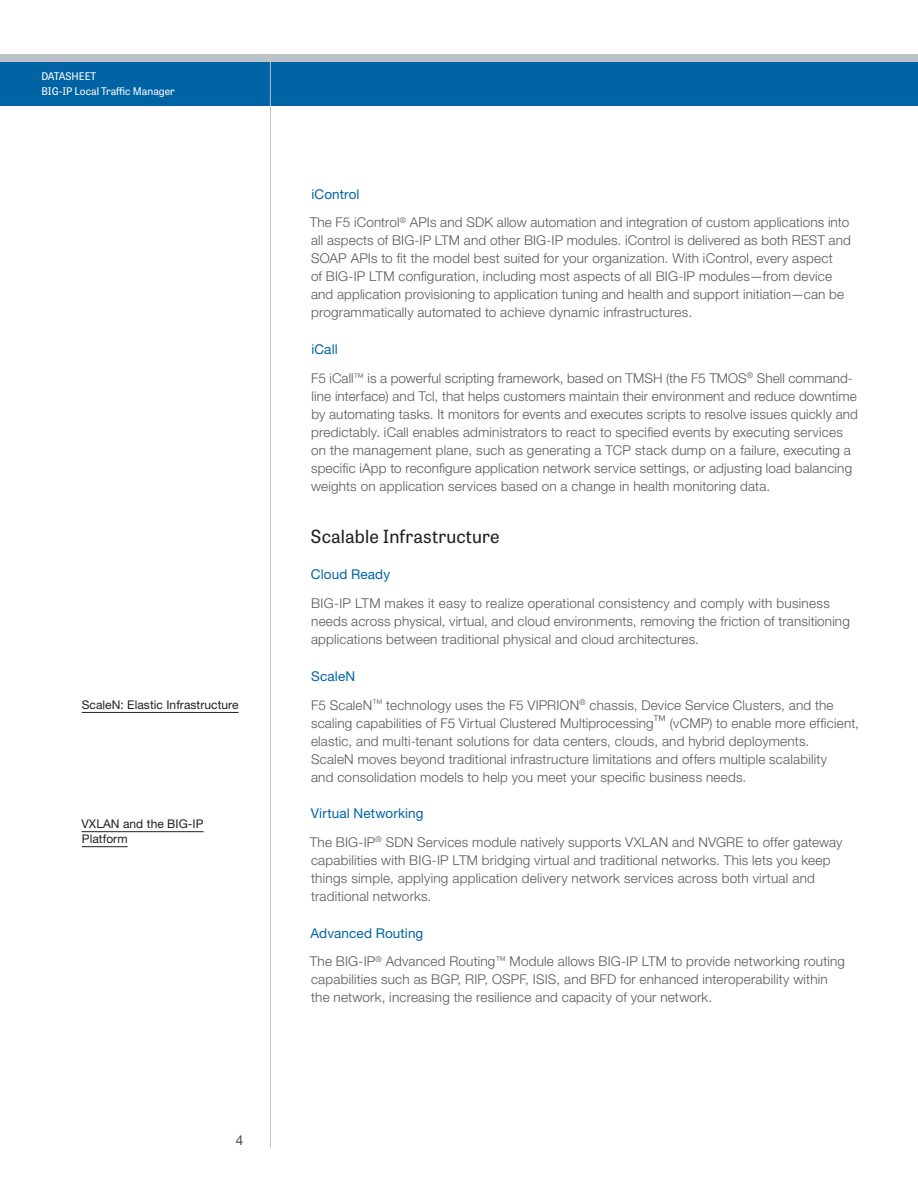
<style>
.page{position:relative;width:918px;height:1188px;background:#fff}
.page>*{position:absolute;margin:0;border:0;box-sizing:border-box;transform-origin:0 0}
.DS_subhead_black{font:18px "Tablet Gothic";letter-spacing:.01em;color:#231f20}
.DS_body_copy{font:300 13.5px/18px "Helvetica Neue LT Std";letter-spacing:.015em;color:#57585a}
.DS_sub_subhead_blue{font:13.5px "Helvetica Neue LT Std";letter-spacing:.01em;color:#0063a4}
.t1{font:13.5px "Helvetica Neue LT Std";color:#3e444f}
.WP-Image_Description{font:12px/15px "Helvetica Neue LT Std";letter-spacing:.005em;color:#231f20}
.t2{font:10.5px/15px "Tablet Gothic";color:#fff}
</style>
<div class="page">
<hr style="left:270px;top:105px;width:1px;height:1043px;background:#bdc1c8">
<div style="left:0;top:56px;width:918px;height:50px;background:#0063a4"></div>
<div style="left:0;top:54px;width:918px;height:7px;background:#bdc1c8"></div>
<hr style="left:270px;top:54px;width:1px;height:52px;background:#bdc1c8">
<hr style="left:82px;top:712px;width:157px;height:1px;background:#231f20">
<hr style="left:82px;top:831px;width:122px;height:1px;background:#231f20">
<hr style="left:82px;top:846px;width:46px;height:1px;background:#231f20">
<p class="t2" style="left:41px;top:68px;width:135px">DATASHEET<br>BIG-IP Local Traffic Manager</p>
<p class="WP-Image_Description" style="left:82px;top:697px;width:158px">ScaleN: Elastic Infrastructure</p>
<p class="WP-Image_Description" style="left:82px;top:816px;width:124px">VXLAN and the BIG-IP<br>Platform</p>
<p class="t1" style="left:236px;top:1132px;width:9px">4</p>
<p class="DS_sub_subhead_blue" style="left:311px;top:186px;width:50px">iControl</p>
<p class="DS_body_copy" style="left:310px;top:213px;width:543px">The F5 iControl<sup>®</sup> APIs and SDK allow automation and integration of custom applications into all aspects of BIG-IP LTM and other BIG-IP modules. iControl is delivered as both REST and SOAP APIs to fit the model best suited for your organization. With iControl, every aspect<br>of BIG-IP LTM configuration, including most aspects of all BIG-IP modules—from device and application provisioning to application tuning and health and support initiation—can be programmatically automated to achieve dynamic infrastructures.</p>
<p class="DS_sub_subhead_blue" style="left:311px;top:341px;width:28px">iCall</p>
<p class="DS_body_copy" style="left:311px;top:369px;width:548px">F5 iCall<sup>™</sup> is a powerful scripting framework, based on TMSH (the F5 TMOS<sup>®</sup> Shell command&shy;line interface) and Tcl, that helps customers maintain their environment and reduce downtime by automating tasks. It monitors for events and executes scripts to resolve issues quickly and predictably. iCall enables administrators to react to specified events by executing services on the management plane, such as generating a TCP stack dump on a failure, executing a specific iApp to reconfigure application network service settings, or adjusting load balancing weights on application services based on a change in health monitoring data.</p>
<p class="DS_subhead_black" style="left:311px;top:524px;width:190px">Scalable Infrastructure</p>
<p class="DS_sub_subhead_blue" style="left:311px;top:566px;width:81px">Cloud Ready</p>
<p class="DS_body_copy" style="left:311px;top:594px;width:540px">BIG-IP LTM makes it easy to realize operational consistency and comply with business needs across physical, virtual, and cloud environments, removing the friction of transitioning applications between traditional physical and cloud architectures.</p>
<p class="DS_sub_subhead_blue" style="left:311px;top:668px;width:46px">ScaleN</p>
<p class="DS_body_copy" style="left:311px;top:695px;width:549px">F5 ScaleN<sup>™</sup> technology uses the F5 VIPRION<sup>®</sup> chassis, Device Service Clusters, and the scaling capabilities of F5 Virtual Clustered Multiprocessing™ (vCMP) to enable more efficient, elastic, and multi-tenant solutions for data centers, clouds, and hybrid deployments.<br>ScaleN moves beyond traditional infrastructure limitations and offers multiple scalability<br>and consolidation models to help you meet your specific business needs.</p>
<p class="DS_sub_subhead_blue" style="left:311px;top:805px;width:114px">Virtual Networking</p>
<p class="DS_body_copy" style="left:310px;top:833px;width:534px">The BIG-IP<sup>®</sup> SDN Services module natively supports VXLAN and NVGRE to offer gateway capabilities with BIG-IP LTM bridging virtual and traditional networks. This lets you keep things simple, applying application delivery network services across both virtual and traditional networks.</p>
<p class="DS_sub_subhead_blue" style="left:310px;top:925px;width:114px">Advanced Routing</p>
<p class="DS_body_copy" style="left:310px;top:952px;width:537px">The BIG-IP<sup>®</sup> Advanced Routing<sup>™</sup> Module allows BIG-IP LTM to provide networking routing capabilities such as BGP, RIP, OSPF, ISIS, and BFD for enhanced interoperability within the network, increasing the resilience and capacity of your network.</p>
</div>
